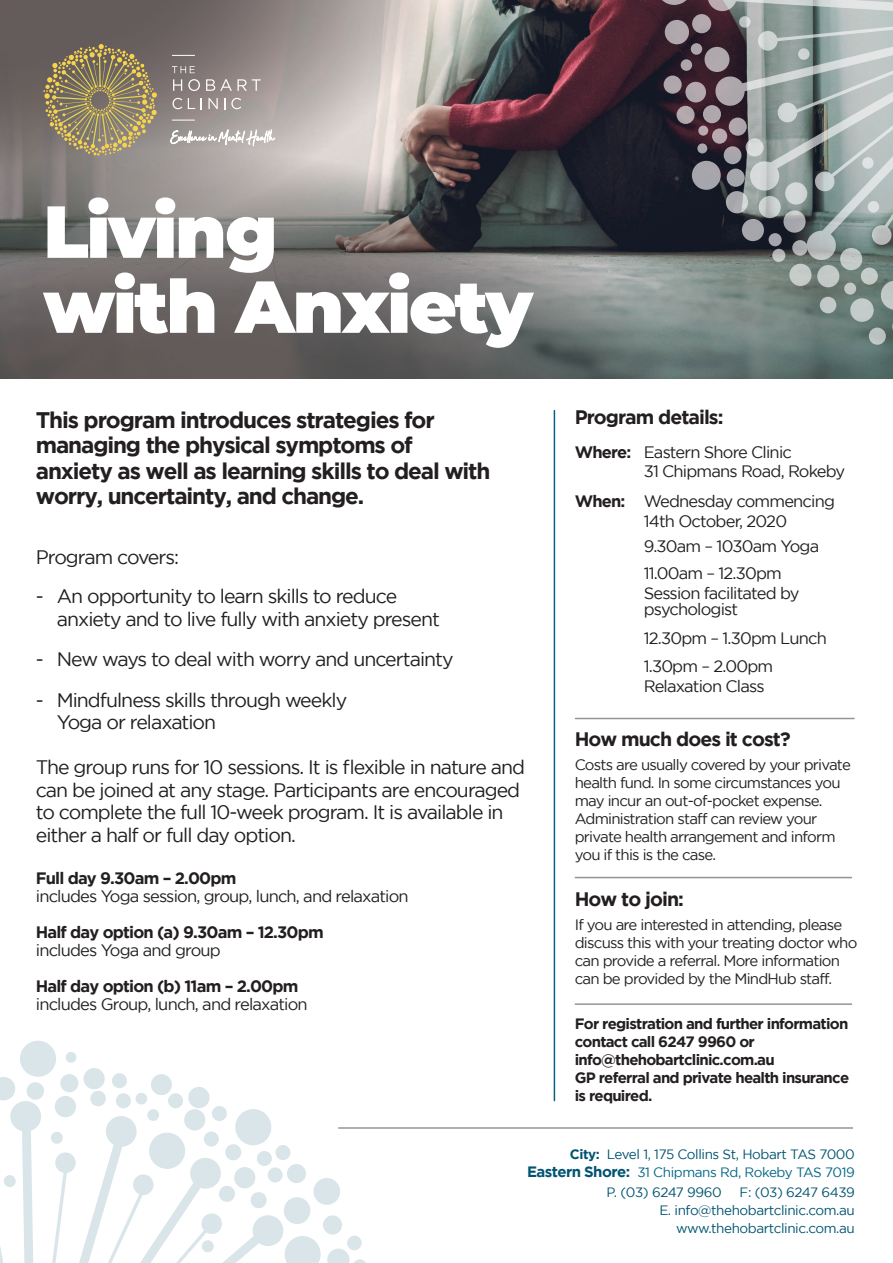
<style>
.page{position:relative;width:893px;height:1263px;background:#fff}
.page>*{position:absolute;margin:0;border:0;box-sizing:border-box;transform-origin:0 0}
.t1{font:900 73.5px/75px "Montserrat";letter-spacing:-.03em;color:#fff}
.t2{font:700 22.5px/25.5px "Gotham";letter-spacing:-.05em;color:#231f20}
.t3{font:19.5px/22.5px "Gotham";letter-spacing:-.05em;color:#231f20}
.t4{font:700 19.5px "Gotham";letter-spacing:-.05em;color:#231f20}
.t5{font:16.5px/19.5px "Gotham";letter-spacing:-.05em;color:#231f20}
.t6{font:700 16.5px/18px "Gotham";letter-spacing:-.05em;color:#231f20}
.t7{font:15px/18px "Gotham";letter-spacing:-.05em;color:#231f20}
.t8{font:700 15px/18px "Gotham";letter-spacing:-.05em;color:#231f20}
.t9{font:13.5px/18px "Gotham";letter-spacing:-.03em;color:#005472;text-align:right}
.s1{font-weight:700}
.s2{font-weight:400}
.s3{font-weight:700;font-size:15px}
.s4{color:#006786}
</style>
<div class="page">
<img style="left:442px;top:0;width:451px;height:379px">
<svg style="left:708px;top:0;width:185px;height:13px;background:#b0b6b5"></svg>
<div style="left:692px;top:161px;width:29px;height:29px;background:#a4a6ab;border-radius:50%"></div>
<svg style="left:712px;top:128px;width:15px;height:16px"></svg>
<svg style="left:704px;top:47px;width:25px;height:25px"></svg>
<svg style="left:656px;top:0;width:36px;height:5px"></svg>
<svg style="left:681px;top:59px;width:11px;height:12px"></svg>
<svg style="left:691px;top:43px;width:11px;height:12px"></svg>
<svg style="left:739px;top:16px;width:12px;height:12px"></svg>
<svg style="left:692px;top:14px;width:19px;height:19px"></svg>
<div style="left:665px;top:20px;width:24px;height:24px;background:#b0a8ac;border-radius:50%"></div>
<svg style="left:697px;top:143px;width:10px;height:10px"></svg>
<svg style="left:698px;top:126px;width:10px;height:10px"></svg>
<svg style="left:714px;top:19px;width:179px;height:319px;background:#879190"></svg>
<div style="left:869px;top:328px;width:17px;height:17px;background:#bbc2c0;border-radius:50%"></div>
<div style="left:861px;top:267px;width:17px;height:18px;background:#c4ccca;border-radius:50%"></div>
<div style="left:840px;top:248px;width:22px;height:22px;background:#c2c9c7;border-radius:50%"></div>
<div style="left:817px;top:265px;width:22px;height:22px;background:#c3c9c8;border-radius:50%"></div>
<div style="left:789px;top:264px;width:22px;height:22px;background:#c6cbc9;border-radius:50%"></div>
<svg style="left:783px;top:210px;width:23px;height:23px"></svg>
<div style="left:785px;top:182px;width:22px;height:23px;background:#d2d7d7;border-radius:50%"></div>
<svg style="left:726px;top:191px;width:22px;height:22px"></svg>
<div style="left:727px;top:169px;width:18px;height:18px;background:#a4a6ab;border-radius:50%"></div>
<svg style="left:746px;top:138px;width:18px;height:18px"></svg>
<div style="left:729px;top:118px;width:18px;height:18px;background:#aea7ac;border-radius:50%"></div>
<div style="left:703px;top:105px;width:18px;height:18px;background:#aea7ac;border-radius:50%"></div>
<div style="left:677px;top:106px;width:18px;height:18px;background:#b3a8ae;border-radius:50%"></div>
<div style="left:664px;top:76px;width:18px;height:18px;background:#aea7ac;border-radius:50%"></div>
<div style="left:685px;top:82px;width:21px;height:20px;background:#b4a9ae;border-radius:50%"></div>
<svg style="left:0;top:149px;width:704px;height:230px;background:#5d5e5e"></svg>
<svg style="left:0;top:0;width:442px;height:264px;background:#928c89"></svg>
<svg style="left:43px;top:44px;width:114px;height:112px;background:#918565"></svg>
<svg style="left:172px;top:66px;width:23px;height:7px"></svg>
<svg style="left:173px;top:79px;width:9px;height:12px"></svg>
<svg style="left:188px;top:79px;width:12px;height:12px"></svg>
<svg style="left:206px;top:79px;width:55px;height:12px"></svg>
<svg style="left:173px;top:98px;width:9px;height:11px"></svg>
<svg style="left:188px;top:98px;width:7px;height:11px"></svg>
<svg style="left:208px;top:98px;width:10px;height:11px"></svg>
<svg style="left:231px;top:98px;width:10px;height:11px"></svg>
<svg style="left:172px;top:55px;width:23px;height:1px"></svg>
<svg style="left:172px;top:120px;width:23px;height:1px"></svg>
<svg style="left:170px;top:129px;width:105px;height:17px"></svg>
<hr style="left:575px;top:718px;width:279px;height:1px;background:#939598">
<hr style="left:575px;top:1003px;width:277px;height:2px;background:#939598">
<hr style="left:575px;top:877px;width:277px;height:1px;background:#939598">
<hr style="left:554px;top:411px;width:1px;height:690px;background:#006386">
<hr style="left:338px;top:1127px;width:515px;height:2px;background:#939598">
<div style="left:84px;top:1068px;width:21px;height:21px;background:#d9e5e9;border-radius:50%"></div>
<div style="left:20px;top:1041px;width:36px;height:36px;background:#d9e5e9;border-radius:50%"></div>
<svg style="left:65px;top:1052px;width:12px;height:11px"></svg>
<svg style="left:0;top:1073px;width:367px;height:190px"></svg>
<div style="left:184px;top:1109px;width:21px;height:21px;background:#d9e5e9;border-radius:50%"></div>
<p class="t1" style="left:43px;top:190px;width:491px">Living<br>with Anxiety</p>
<p class="t2" style="left:36px;top:406px;width:456px">This program introduces strategies for managing the physical symptoms of anxiety as well as learning skills to deal with worry, uncertainty, and change.</p>
<p class="t3" style="left:36px;top:546px;width:145px">Program covers:</p>
<p class="t3" style="left:57px;top:585px;width:385px;text-indent:-21px">- An opportunity to learn skills to reduce anxiety and to live fully with anxiety present</p>
<p class="t3" style="left:36px;top:648px;width:419px">- New ways to deal with worry and uncertainty</p>
<p class="t3" style="left:57px;top:688px;width:292px;text-indent:-21px">- Mindfulness skills through weekly<br>Yoga or relaxation</p>
<p class="t3" style="left:36px;top:756px;width:491px">The group runs for 10 sessions. It is flexible in nature and can be joined at any stage. Participants are encouraged to complete the full 10-week program. It is available in either a half or full day option.</p>
<p class="t5" style="left:36px;top:869px;width:374px;line-height:18px"><span class="s1">Full day 9.30am – 2.00pm<br></span>includes Yoga session, group, lunch, and relaxation</p>
<p class="t6" style="left:36px;top:922px;width:289px">Half day option (a) 9.30am – 12.30pm <span class="s2">includes Yoga and group</span></p>
<p class="t5" style="left:36px;top:977px;width:273px;line-height:18px"><span class="s1">Half day option (b) 11am – 2.00pm </span>includes Group, lunch, and relaxation</p>
<p class="t4" style="left:575px;top:406px;width:150px">Program details:</p>
<p class="t5" style="left:644px;top:442px;width:203px;text-indent:-69px"><span class="s1">Where:</span> Eastern Shore Clinic<br>31 Chipmans Road, Rokeby</p>
<p class="t5" style="left:644px;top:491px;width:193px;text-indent:-69px"><span class="s1">When:</span> Wednesday commencing<br>14th October, 2020</p>
<p class="t5" style="left:644px;top:536px;width:177px">9.30am – 1030am Yoga</p>
<p class="t5" style="left:644px;top:563px;width:157px">11.00am – 12.30pm<br>Session facilitated by</p>
<p class="t5" style="left:644px;top:599px;width:96px">psychologist</p>
<p class="t5" style="left:644px;top:628px;width:185px">12.30pm – 1.30pm Lunch</p>
<p class="t5" style="left:644px;top:656px;width:131px">1.30pm – 2.00pm<br>Relaxation Class</p>
<p class="t4" style="left:575px;top:727px;width:217px">How much does it cost?</p>
<p class="t7" style="left:575px;top:755px;width:278px">Costs are usually covered by your private health fund. In some circumstances you may incur an out-of-pocket expense.<br>Administration staff can review your private health arrangement and inform you if this is the case.</p>
<p class="t4" style="left:575px;top:888px;width:111px">How to join:</p>
<p class="t7" style="left:575px;top:915px;width:284px">If you are interested in attending, please discuss this with your treating doctor who can provide a referral. More information can be provided by the MindHub staff.</p>
<p class="t8" style="left:575px;top:1015px;width:275px">For registration and further information contact call 6247 9960 or info@thehobartclinic.com.au</p>
<p class="t8" style="left:575px;top:1069px;width:276px">GP referral and private health insurance is required.</p>
<p class="t9" style="left:527px;top:1145px;width:329px"><span class="s1">City:</span> Level 1, 175 Collins St, Hobart TAS 7000<br><span class="s3">Eastern Shore:</span> <span class="s4">31 Chipmans Rd, Rokeby TAS 7019</span></p>
<p class="t9" style="left:607px;top:1183px;width:117px">P. (03) 6247 9960</p>
<p class="t9" style="left:659px;top:1183px;width:197px">F: (03) 6247 6439<br>E. info@thehobartclinic.com.au www.thehobartclinic.com.au</p>
</div>
